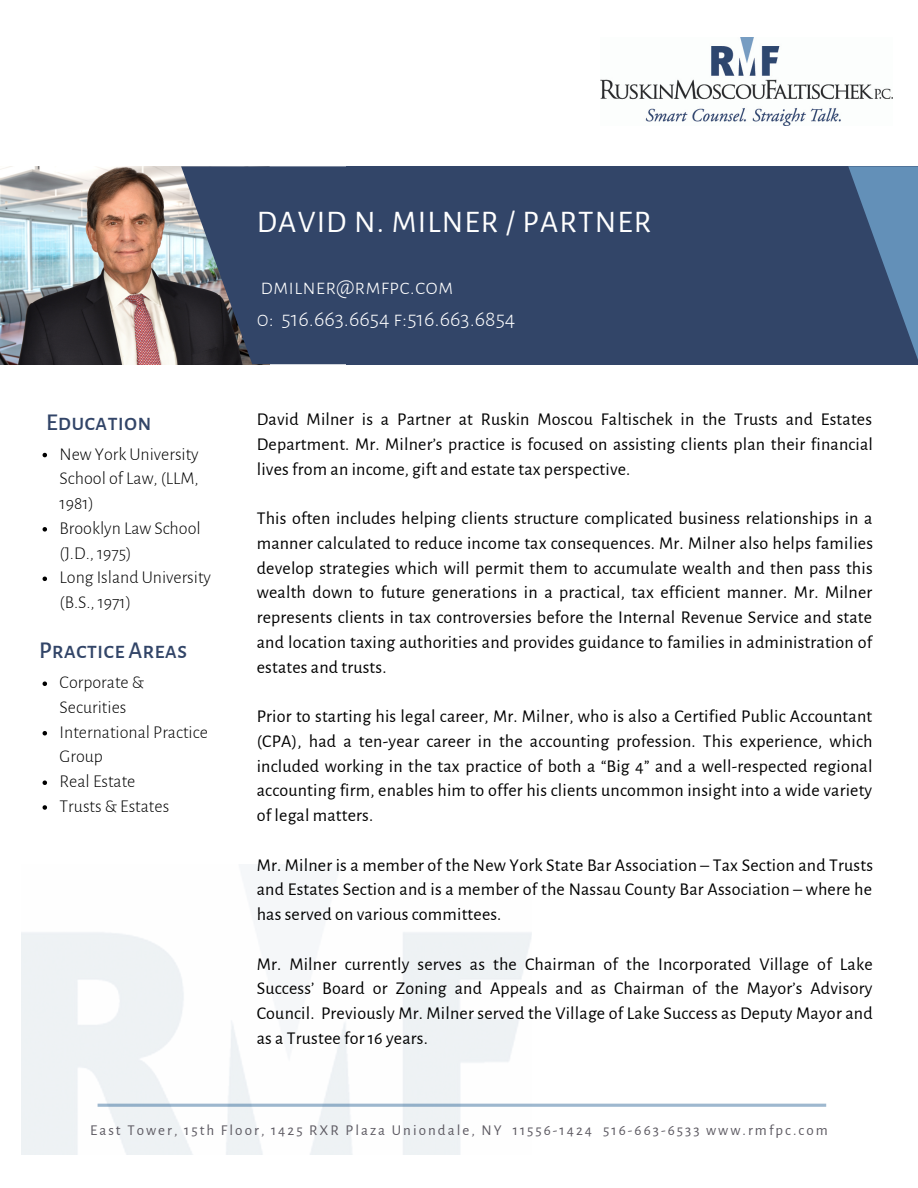
<style>
.page{position:relative;width:918px;height:1188px;background:#fff}
.page>*{position:absolute;margin:0;border:0;box-sizing:border-box;transform-origin:0 0}
.t1{font:31.5px "Alegreya Sans SC";letter-spacing:.04em;color:#fff}
.t2{font:500 23.55px "Alegreya Sans SC";color:#324568}
.t3{font:300 22.5px "Alegreya Sans SC";color:#fff}
.t4{font:18px/24.8px "Alegreya Sans";letter-spacing:.01em;color:#000;text-align:justify}
.t5{font:300 18px/24.8px "Alegreya Sans";color:#000}
.t6{font:15px "Alegreya Sans";letter-spacing:.135em;color:#5d5a62}
</style>
<div class="page">
<img style="left:0;top:166px;width:181px;height:198px">
<div style="left:346px;top:166px;width:572px;height:198px;background:#324568"></div>
<svg style="left:181px;top:166px;width:165px;height:198px;background:#3c4b67"></svg>
<svg style="left:848px;top:166px;width:70px;height:193px"></svg>
<img style="left:600px;top:37px;width:293px;height:89px">
<svg style="left:98px;top:1104px;width:728px;height:3px;background:#a1bad0"></svg>
<svg style="left:43px;top:453px;width:4px;height:4px"></svg>
<svg style="left:43px;top:527px;width:4px;height:5px"></svg>
<svg style="left:43px;top:577px;width:4px;height:4px"></svg>
<svg style="left:43px;top:681px;width:4px;height:5px"></svg>
<svg style="left:43px;top:731px;width:4px;height:4px"></svg>
<svg style="left:43px;top:780px;width:4px;height:5px"></svg>
<svg style="left:43px;top:805px;width:4px;height:5px"></svg>
<p class="t1" style="left:257px;top:207px;width:396px">DAVID N. MILNER / PARTNER</p>
<p class="t2" style="left:46px;top:411px;width:107px">Education</p>
<p class="t5" style="left:60px;top:442px;width:141px;text-align:justify">New York University School of Law, (LLM, 1981)</p>
<p class="t5" style="left:60px;top:516px;width:143px">Brooklyn Law School (J.D., 1975)</p>
<p class="t5" style="left:60px;top:566px;width:153px">Long Island University (B.S., 1971)</p>
<p class="t2" style="left:39px;top:639px;width:150px">Practice Areas</p>
<p class="t5" style="left:60px;top:670px;width:86px">Corporate &amp;<br>Securities</p>
<p class="t5" style="left:60px;top:720px;width:150px">International Practice<br>Group</p>
<p class="t5" style="left:60px;top:769px;width:77px">Real Estate</p>
<p class="t5" style="left:60px;top:794px;width:111px">Trusts &amp; Estates</p>
<p class="t3" style="left:261px;top:276px;width:194px">dmilner@rmfpc.com</p>
<p class="t3" style="left:257px;top:308px;width:260px">0: 516.663.6654 f:516.663.6854</p>
<p class="t4" style="left:257px;top:407px;width:618px">David Milner is a Partner at Ruskin Moscou Faltischek in the Trusts and Estates Department. Mr. Milner’s practice is focused on assisting clients plan their financial lives from an income, gift and estate tax perspective.</p>
<p class="t4" style="left:257px;top:506px;width:618px">This often includes helping clients structure complicated business relationships in a manner calculated to reduce income tax consequences. Mr. Milner also helps families develop strategies which will permit them to accumulate wealth and then pass this wealth down to future generations in a practical, tax efficient manner. Mr. Milner represents clients in tax controversies before the Internal Revenue Service and state and location taxing authorities and provides guidance to families in administration of estates and trusts.</p>
<p class="t4" style="left:257px;top:704px;width:617px">Prior to starting his legal career, Mr. Milner, who is also a Certified Public Accountant (CPA), had a ten-year career in the accounting profession. This experience, which included working in the tax practice of both a “Big 4” and a well-respected regional accounting firm, enables him to offer his clients uncommon insight into a wide variety of legal matters.</p>
<p class="t4" style="left:257px;top:853px;width:618px">Mr. Milner is a member of the New York State Bar Association – Tax Section and Trusts and Estates Section and is a member of the Nassau County Bar Association – where he has served on various committees.</p>
<p class="t4" style="left:257px;top:952px;width:617px">Mr. Milner currently serves as the Chairman of the Incorporated Village of Lake Success’ Board or Zoning and Appeals and as Chairman of the Mayor’s Advisory Council. Previously Mr. Milner served the Village of Lake Success as Deputy Mayor and as a Trustee for 16 years.</p>
<p class="t6" style="left:90px;top:1123px;width:739px">East Tower, 15th Floor, 1425 RXR Plaza Uniondale, NY 11556-1424 516-663-6533 www.rmfpc.com</p>
</div>
